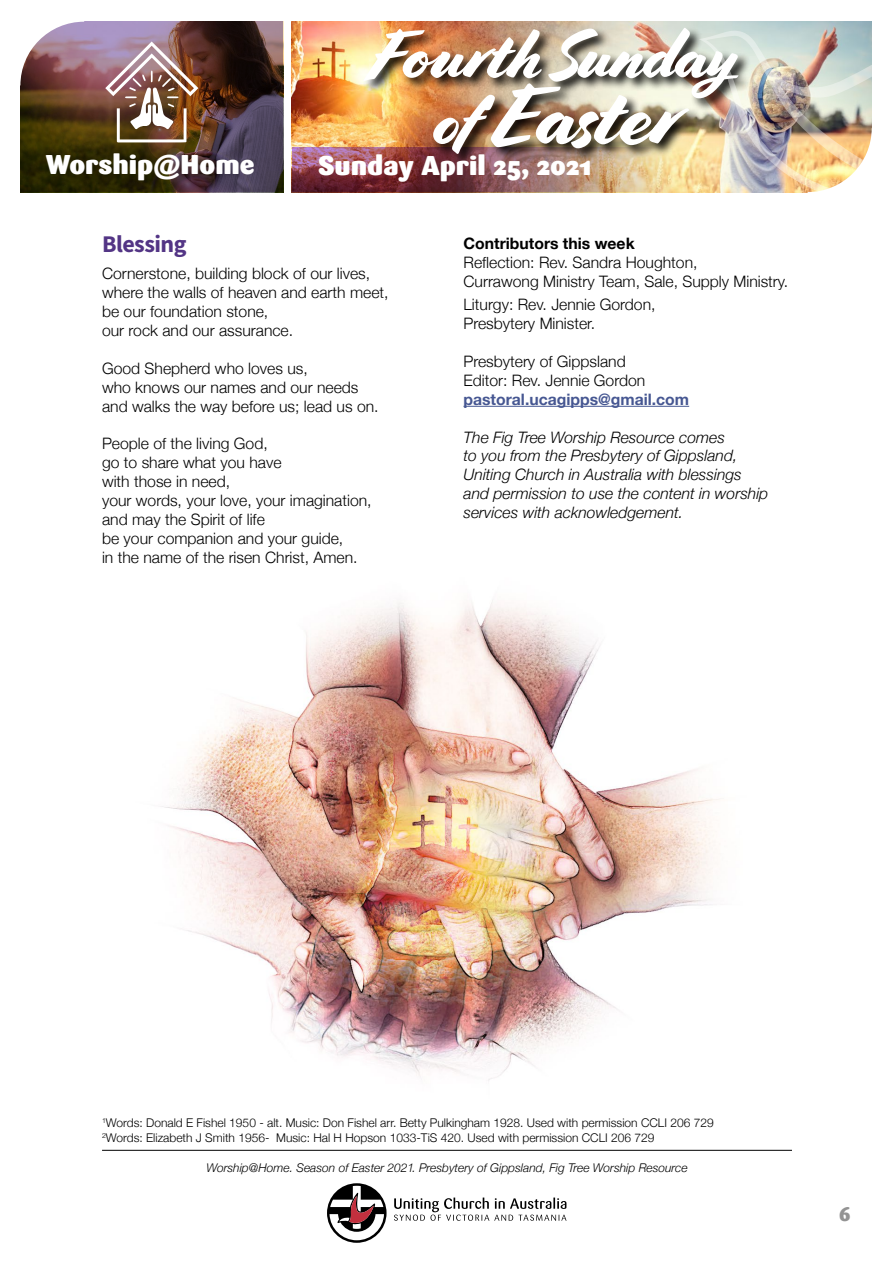
<style>
.page{position:relative;width:893px;height:1263px;background:#fff}
.page>*{position:absolute;margin:0;border:0;box-sizing:border-box;transform-origin:0 0}
.t1{font:84px "Cortado";color:#fff}
.t2{font:69px "Cortado";color:#fff}
.t3{font:900 27px "Sari";color:#fff}
.t4{font:24px "Source Sans Variable";letter-spacing:-.02em;color:#533585}
.t5{font:900 19.5px "Sari";color:#939393}
.t6{font:300 15.75px/18.9px "Helvetica Neue";color:#000}
.t7{font:italic 300 15.75px/18.9px "Helvetica Neue";color:#000}
.t8{font:700 15.75px "Helvetica Neue";color:#465792}
.t9{font:700 15.75px "Helvetica Neue";color:#000}
.t10{font:300 12px/14.4px "Helvetica Neue";color:#000}
.t11{font:italic 300 12px "Helvetica Neue";color:#000}
.s1{font-size:69px}
</style>
<div class="page">
<img style="left:161px;top:600px;width:558px;height:481px">
<svg style="left:394px;top:1197px;width:172px;height:24px"></svg>
<svg style="left:327px;top:1183px;width:60px;height:60px"></svg>
<hr style="left:102px;top:1150px;width:690px;height:1px;background:#000">
<img style="left:292px;top:22px;width:407px;height:170px">
<img style="left:20px;top:22px;width:263px;height:170px">
<img style="left:105px;top:42px;width:93px;height:100px">
<img style="left:292px;top:148px;width:394px;height:44px">
<svg style="left:20px;top:21px;width:64px;height:64px"></svg>
<div style="left:362px;top:26px;width:390px;height:141px;background:#000;opacity:.91"></div>
<img style="left:699px;top:22px;width:173px;height:171px">
<hr style="left:463px;top:406px;width:226px;height:1px;background:#465792">
<h3 class="t3" style="left:46px;top:148px;width:210px">Worship@Home</h3>
<h2 class="t2" style="left:370px;top:15px;width:371px">Fourth Sunday</h2>
<h1 class="t1" style="left:432px;top:67px;width:246px"><span class="s1">of</span> Easter</h1>
<h3 class="t3" style="left:318px;top:148px;width:275px">Sunday April 25, 2021</h3>
<h3 class="t4" style="left:102px;top:229px;width:86px">Blessing</h3>
<p class="t6" style="left:102px;top:263px;width:288px">Cornerstone, building block of our lives, where the walls of heaven and earth meet, be our foundation stone,<br>our rock and our assurance.</p>
<p class="t6" style="left:102px;top:358px;width:278px">Good Shepherd who loves us,<br>who knows our names and our needs and walks the way before us; lead us on.</p>
<p class="t6" style="left:102px;top:433px;width:271px">People of the living God,<br>go to share what you have<br>with those in need,<br>your words, your love, your imagination, and may the Spirit of life<br>be your companion and your guide,<br>in the name of the risen Christ, Amen.</p>
<p class="t9" style="left:463px;top:231px;width:173px">Contributors this week</p>
<p class="t6" style="left:463px;top:252px;width:326px">Reflection: Rev. Sandra Houghton,<br>Currawong Ministry Team, Sale, Supply Ministry.</p>
<p class="t6" style="left:463px;top:294px;width:193px">Liturgy: Rev. Jennie Gordon,<br>Presbytery Minister.</p>
<p class="t6" style="left:463px;top:351px;width:183px">Presbytery of Gippsland<br>Editor: Rev. Jennie Gordon</p>
<p class="t8" style="left:463px;top:387px;width:227px">pastoral.ucagipps@gmail.com</p>
<p class="t7" style="left:463px;top:426px;width:306px">The Fig Tree Worship Resource comes<br>to you from the Presbytery of Gippsland, Uniting Church in Australia with blessings and permission to use the content in worship services with acknowledgement.</p>
<p class="t10" style="left:102px;top:1115px;width:613px"><sup>1</sup>Words: Donald E Fishel 1950 - alt. Music: Don Fishel arr. Betty Pulkingham 1928. Used with permission CCLI 206 729<br><sup>2</sup>Words: Elizabeth J Smith 1956- Music: Hal H Hopson 1033-TiS 420. Used with permission CCLI 206 729</p>
<p class="t11" style="left:206px;top:1158px;width:483px">Worship@Home. Season of Easter 2021. Presbytery of Gippsland, Fig Tree Worship Resource</p>
<p class="t5" style="left:839px;top:1202px;width:13px">6</p>
</div>
